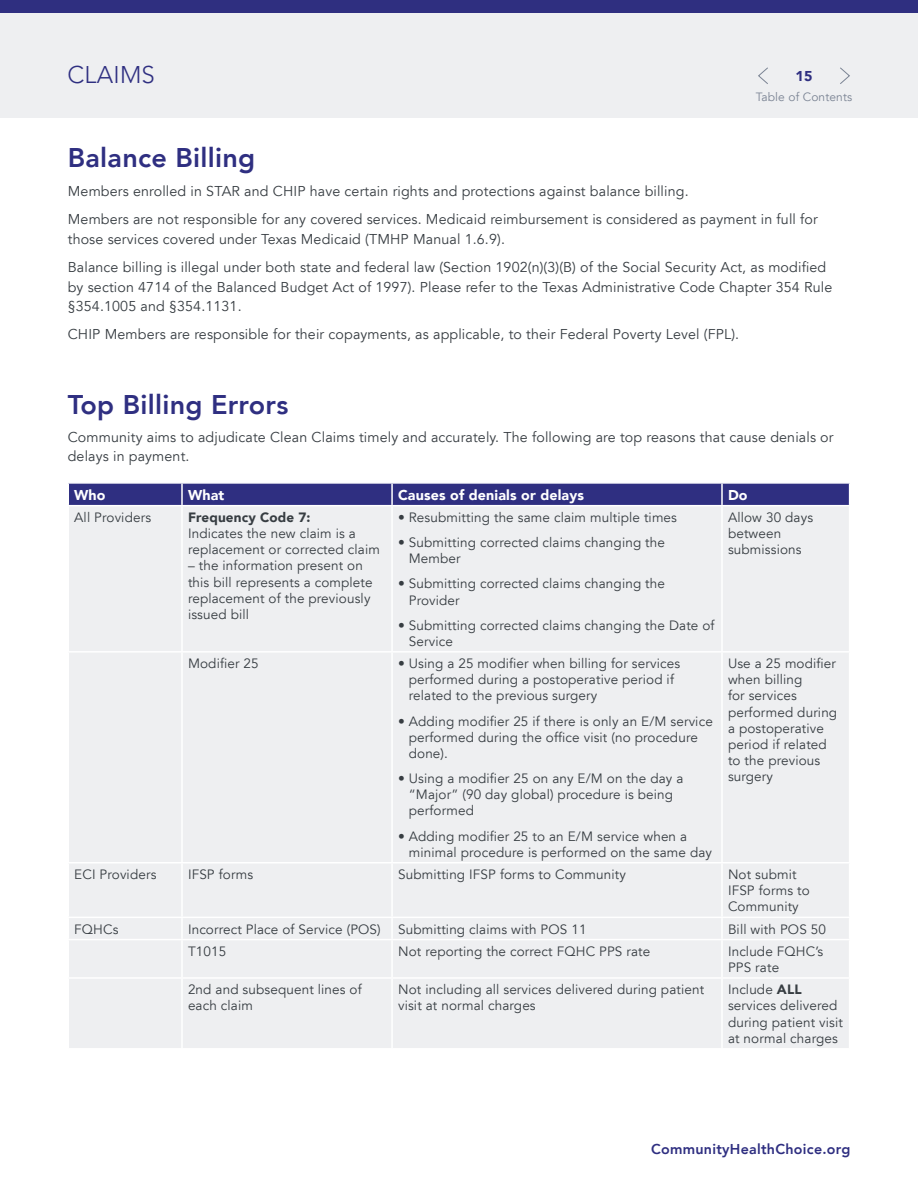
<style>
.page{position:relative;width:918px;height:1188px;background:#fff}
.page>*{position:absolute;margin:0;border:0;box-sizing:border-box;transform-origin:0 0}
.t1{font:800 27px "Avenir LT";letter-spacing:.01em;color:#2f2f81}
.t2{font:300 24px "Avenir";letter-spacing:.01em;color:#2f2f81}
.t3{font:14.25px/28.3px "Avenir LT";letter-spacing:.01em;color:#373d42}
.t4{font:900 14.25px "Avenir LT";letter-spacing:.01em;color:#fff}
.t5{font:800 14.25px "Avenir LT";letter-spacing:.02em;color:#2f2f81}
.t6{font:900 14.25px "Avenir LT";color:#2f2f81}
.t7{font:13.5px/16.2px "Avenir LT";letter-spacing:.01em;color:#373d42}
.t8{font:900 13.5px "Avenir LT";letter-spacing:.01em;color:#373d42}
.t9{font:12px "Avenir LT";letter-spacing:.01em;color:#7b8494}
.s1{font-weight:900}
</style>
<div class="page">
<div style="left:0;top:0;width:918px;height:118px;background:#eeeff1"></div>
<div style="left:0;top:0;width:918px;height:14px;background:#2f2f80"></div>
<svg style="left:758px;top:67px;width:10px;height:17px"></svg>
<svg style="left:840px;top:67px;width:10px;height:17px"></svg>
<div style="left:69px;top:507px;width:780px;height:541px;background:#eeeff1"></div>
<svg style="left:68px;top:483px;width:782px;height:22px;background:#373786"></svg>
<hr style="left:181px;top:506px;width:2px;height:145px;background:#fff">
<hr style="left:391px;top:506px;width:2px;height:145px;background:#fff">
<hr style="left:721px;top:506px;width:2px;height:145px;background:#fff">
<hr style="left:68px;top:651px;width:114px;height:2px;background:#fff">
<hr style="left:182px;top:651px;width:210px;height:2px;background:#fff">
<hr style="left:181px;top:653px;width:2px;height:209px;background:#fff">
<hr style="left:392px;top:651px;width:330px;height:2px;background:#fff">
<hr style="left:391px;top:653px;width:2px;height:209px;background:#fff">
<hr style="left:722px;top:651px;width:128px;height:2px;background:#fff">
<hr style="left:721px;top:653px;width:2px;height:209px;background:#fff">
<hr style="left:68px;top:862px;width:114px;height:2px;background:#fff">
<hr style="left:182px;top:862px;width:210px;height:2px;background:#fff">
<hr style="left:181px;top:864px;width:2px;height:53px;background:#fff">
<hr style="left:392px;top:862px;width:330px;height:2px;background:#fff">
<hr style="left:391px;top:864px;width:2px;height:53px;background:#fff">
<hr style="left:722px;top:862px;width:128px;height:2px;background:#fff">
<hr style="left:721px;top:864px;width:2px;height:53px;background:#fff">
<hr style="left:68px;top:917px;width:114px;height:1px;background:#fff">
<hr style="left:182px;top:917px;width:210px;height:1px;background:#fff">
<hr style="left:181px;top:918px;width:2px;height:21px;background:#fff">
<hr style="left:392px;top:917px;width:330px;height:1px;background:#fff">
<hr style="left:391px;top:918px;width:2px;height:21px;background:#fff">
<hr style="left:722px;top:917px;width:128px;height:1px;background:#fff">
<hr style="left:721px;top:918px;width:2px;height:21px;background:#fff">
<hr style="left:68px;top:939px;width:114px;height:1px;background:#fff">
<hr style="left:182px;top:939px;width:210px;height:1px;background:#fff">
<hr style="left:181px;top:940px;width:2px;height:37px;background:#fff">
<hr style="left:392px;top:939px;width:330px;height:1px;background:#fff">
<hr style="left:391px;top:940px;width:2px;height:37px;background:#fff">
<hr style="left:722px;top:939px;width:128px;height:1px;background:#fff">
<hr style="left:721px;top:940px;width:2px;height:37px;background:#fff">
<hr style="left:68px;top:977px;width:114px;height:2px;background:#fff">
<hr style="left:182px;top:977px;width:210px;height:2px;background:#fff">
<hr style="left:181px;top:979px;width:2px;height:69px;background:#fff">
<hr style="left:392px;top:977px;width:330px;height:2px;background:#fff">
<hr style="left:391px;top:979px;width:2px;height:69px;background:#fff">
<hr style="left:722px;top:977px;width:128px;height:2px;background:#fff">
<hr style="left:721px;top:979px;width:2px;height:69px;background:#fff">
<h2 class="t2" style="left:68px;top:61px;width:89px">CLAIMS</h2>
<p class="t6" style="left:795px;top:68px;width:19px">15</p>
<p class="t9" style="left:756px;top:90px;width:98px">Table of Contents</p>
<h1 class="t1" style="left:68px;top:142px;width:189px">Balance Billing</h1>
<p class="t3" style="left:68px;top:177px;width:752px">Members enrolled in STAR and CHIP have certain rights and protections against balance billing.<br>Members are not responsible for any covered services. Medicaid reimbursement is considered as payment in full for</p>
<p class="t3" style="left:68px;top:225px;width:760px">those services covered under Texas Medicaid (TMHP Manual 1.6.9).<br>Balance billing is illegal under both state and federal law (Section 1902(n)(3)(B) of the Social Security Act, as modified</p>
<p class="t3" style="left:68px;top:277px;width:766px;line-height:19.5px">by section 4714 of the Balanced Budget Act of 1997). Please refer to the Texas Administrative Code Chapter 354 Rule §354.1005 and §354.1131.</p>
<p class="t3" style="left:68px;top:321px;width:673px">CHIP Members are responsible for their copayments, as applicable, to their Federal Poverty Level (FPL).</p>
<h1 class="t1" style="left:68px;top:388px;width:222px">Top Billing Errors</h1>
<p class="t3" style="left:68px;top:428px;width:767px;line-height:19.5px">Community aims to adjudicate Clean Claims timely and accurately. The following are top reasons that cause denials or delays in payment.</p>
<p class="t4" style="left:74px;top:486px;width:33px">Who</p>
<p class="t4" style="left:188px;top:486px;width:38px">What</p>
<p class="t4" style="left:398px;top:486px;width:188px">Causes of denials or delays</p>
<p class="t4" style="left:728px;top:486px;width:21px">Do</p>
<p class="t7" style="left:74px;top:510px;width:78px">All Providers</p>
<p class="t8" style="left:188px;top:509px;width:124px">Frequency Code 7:</p>
<p class="t7" style="left:188px;top:526px;width:193px">Indicates the new claim is a replacement or corrected claim</p>
<p class="t7" style="left:188px;top:558px;width:186px">– the information present on this bill represents a complete replacement of the previously issued bill</p>
<p class="t7" style="left:398px;top:510px;width:280px">• Resubmitting the same claim multiple times</p>
<p class="t7" style="left:409px;top:535px;width:258px;text-indent:-11px">• Submitting corrected claims changing the<br>Member</p>
<p class="t7" style="left:409px;top:576px;width:258px;text-indent:-11px">• Submitting corrected claims changing the<br>Provider</p>
<p class="t7" style="left:409px;top:617px;width:307px;text-indent:-11px">• Submitting corrected claims changing the Date of<br>Service</p>
<p class="t7" style="left:728px;top:510px;width:87px">Allow 30 days between submissions</p>
<p class="t7" style="left:188px;top:656px;width:72px">Modifier 25</p>
<p class="t7" style="left:409px;top:656px;width:273px;text-indent:-11px">• Using a 25 modifier when billing for services performed during a postoperative period if related to the previous surgery</p>
<p class="t7" style="left:409px;top:713px;width:306px;text-indent:-11px">• Adding modifier 25 if there is only an E/M service performed during the office visit (no procedure done).</p>
<p class="t7" style="left:409px;top:771px;width:276px;text-indent:-11px">• Using a modifier 25 on any E/M on the day a “Major” (90 day global) procedure is being performed</p>
<p class="t7" style="left:409px;top:828px;width:305px;text-indent:-11px">• Adding modifier 25 to an E/M service when a minimal procedure is performed on the same day</p>
<p class="t7" style="left:728px;top:656px;width:111px">Use a 25 modifier when billing<br>for services performed during a postoperative period if related to the previous surgery</p>
<p class="t7" style="left:74px;top:867px;width:84px">ECI Providers</p>
<p class="t7" style="left:188px;top:867px;width:67px">IFSP forms</p>
<p class="t7" style="left:398px;top:867px;width:229px">Submitting IFSP forms to Community</p>
<p class="t7" style="left:728px;top:867px;width:83px">Not submit<br>IFSP forms to<br>Community</p>
<p class="t7" style="left:74px;top:921px;width:46px">FQHCs</p>
<p class="t7" style="left:188px;top:921px;width:194px">Incorrect Place of Service (POS)</p>
<p class="t7" style="left:398px;top:921px;width:190px">Submitting claims with POS 11</p>
<p class="t7" style="left:728px;top:921px;width:100px">Bill with POS 50</p>
<p class="t7" style="left:188px;top:943px;width:40px">T1015</p>
<p class="t7" style="left:398px;top:943px;width:254px">Not reporting the correct FQHC PPS rate</p>
<p class="t7" style="left:728px;top:943px;width:97px">Include FQHC’s<br>PPS rate</p>
<p class="t7" style="left:188px;top:982px;width:175px">2nd and subsequent lines of each claim</p>
<p class="t7" style="left:398px;top:982px;width:308px">Not including all services delivered during patient visit at normal charges</p>
<p class="t7" style="left:728px;top:982px;width:116px">Include <span class="s1">ALL </span>services delivered during patient visit at normal charges</p>
<p class="t5" style="left:651px;top:1140px;width:201px">CommunityHealthChoice.org</p>
</div>
